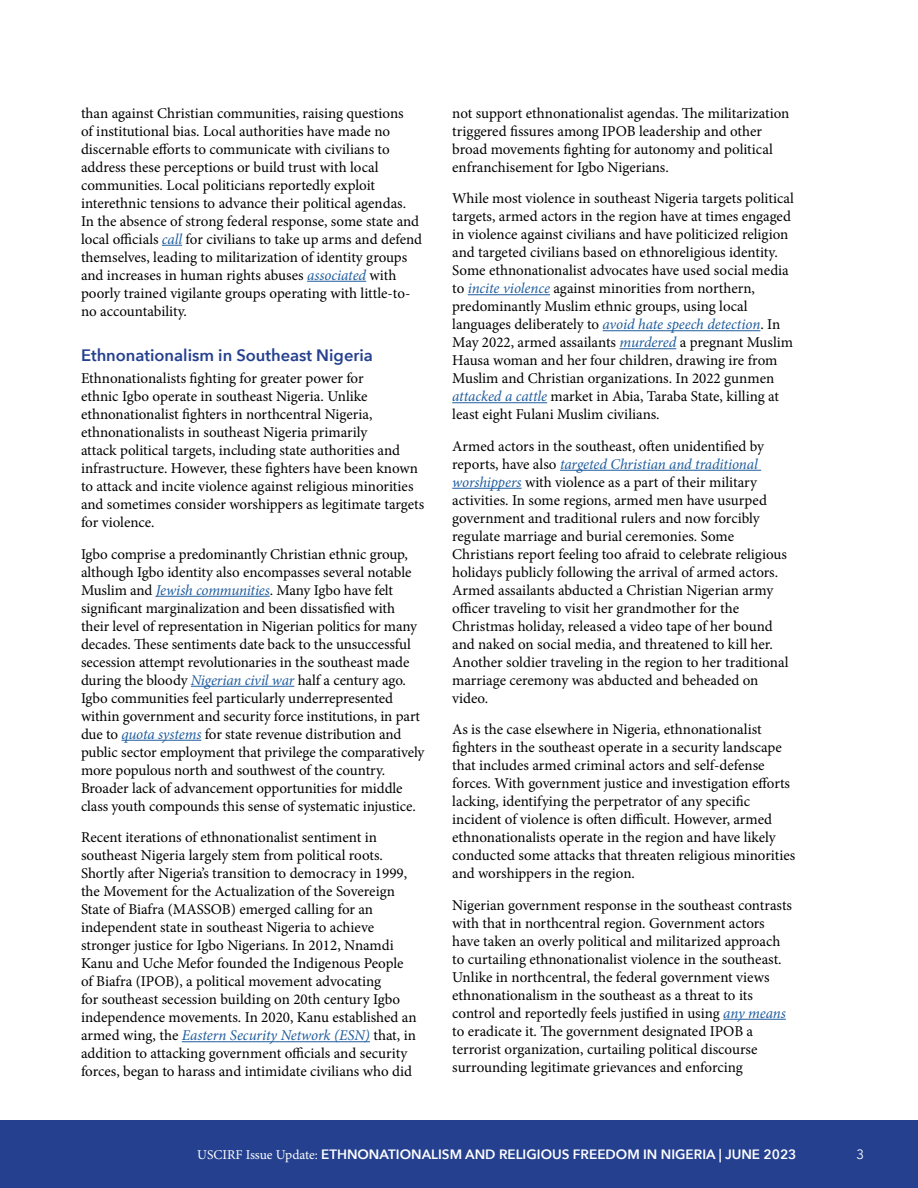
<style>
.page{position:relative;width:918px;height:1188px;background:#fff}
.page>*{position:absolute;margin:0;border:0;box-sizing:border-box;transform-origin:0 0}
.Subhead__v2{font:600 16.5px "Avenir Next";color:#24408f}
.Body_no_indent__v2{font:15px/18px "Minion Pro";letter-spacing:-.005em;color:#000}
.t1{font:600 13.5px "Avenir Next";color:#fff}
.t2{font:13.5px "Avenir";color:#fff}
.s1{font-style:italic;color:#205d9e}
.s2{font-family:"Minion Pro";font-weight:400}
</style>
<div class="page">
<div style="left:0;top:1120px;width:918px;height:68px;background:#24408f"></div>
<svg style="left:162px;top:245px;width:20px;height:1px"></svg>
<hr style="left:307px;top:281px;width:59px;height:1px;background:#205d9e">
<hr style="left:156px;top:596px;width:114px;height:1px;background:#205d9e">
<hr style="left:191px;top:686px;width:103px;height:1px;background:#205d9e">
<hr style="left:121px;top:740px;width:80px;height:1px;background:#205d9e">
<hr style="left:182px;top:1041px;width:188px;height:1px;background:#205d9e">
<hr style="left:468px;top:294px;width:82px;height:1px;background:#205d9e">
<hr style="left:603px;top:330px;width:157px;height:1px;background:#205d9e">
<hr style="left:619px;top:348px;width:57px;height:1px;background:#205d9e">
<hr style="left:452px;top:402px;width:95px;height:1px;background:#205d9e">
<hr style="left:560px;top:470px;width:201px;height:1px;background:#205d9e">
<hr style="left:452px;top:488px;width:70px;height:1px;background:#205d9e">
<hr style="left:723px;top:1019px;width:63px;height:1px;background:#205d9e">
<p class="Body_no_indent__v2" style="left:81px;top:104px;width:343px">than against Christian communities, raising questions<br>of institutional bias. Local authorities have made no discernable efforts to communicate with civilians to address these perceptions or build trust with local communities. Local politicians reportedly exploit interethnic tensions to advance their political agendas.<br>In the absence of strong federal response, some state and local officials <span class="s1">call</span> for civilians to take up arms and defend themselves, leading to militarization of identity groups and increases in human rights abuses <span class="s1">associated</span> with poorly trained vigilante groups operating with little-to&shy;no accountability.</p>
<p class="Subhead__v2" style="left:81px;top:341px;width:293px">Ethnonationalism in Southeast Nigeria</p>
<p class="Body_no_indent__v2" style="left:81px;top:370px;width:345px">Ethnonationalists fighting for greater power for<br>ethnic Igbo operate in southeast Nigeria. Unlike ethnonationalist fighters in northcentral Nigeria, ethnonationalists in southeast Nigeria primarily<br>attack political targets, including state authorities and infrastructure. However, these fighters have been known to attack and incite violence against religious minorities and sometimes consider worshippers as legitimate targets for violence.</p>
<p class="Body_no_indent__v2" style="left:81px;top:545px;width:345px">Igbo comprise a predominantly Christian ethnic group, although Igbo identity also encompasses several notable Muslim and <span class="s1">Jewish communities</span>. Many Igbo have felt significant marginalization and been dissatisfied with their level of representation in Nigerian politics for many decades. These sentiments date back to the unsuccessful secession attempt revolutionaries in the southeast made during the bloody <span class="s1">Nigerian civil war</span> half a century ago.<br>Igbo communities feel particularly underrepresented within government and security force institutions, in part due to <span class="s1">quota systems</span> for state revenue distribution and public sector employment that privilege the comparatively more populous north and southwest of the country.<br>Broader lack of advancement opportunities for middle class youth compounds this sense of systematic injustice.</p>
<p class="Body_no_indent__v2" style="left:81px;top:829px;width:337px">Recent iterations of ethnonationalist sentiment in southeast Nigeria largely stem from political roots.<br>Shortly after Nigeria’s transition to democracy in 1999, the Movement for the Actualization of the Sovereign State of Biafra (MASSOB) emerged calling for an independent state in southeast Nigeria to achieve stronger justice for Igbo Nigerians. In 2012, Nnamdi Kanu and Uche Mefor founded the Indigenous People of Biafra (IPOB), a political movement advocating<br>for southeast secession building on 20th century Igbo independence movements. In 2020, Kanu established an armed wing, the <span class="s1">Eastern Security Network (ESN)</span> that, in addition to attacking government officials and security forces, began to harass and intimidate civilians who did</p>
<p class="Body_no_indent__v2" style="left:452px;top:104px;width:339px">not support ethnonationalist agendas. The militarization triggered fissures among IPOB leadership and other broad movements fighting for autonomy and political enfranchisement for Igbo Nigerians.</p>
<p class="Body_no_indent__v2" style="left:452px;top:190px;width:343px">While most violence in southeast Nigeria targets political targets, armed actors in the region have at times engaged in violence against civilians and have politicized religion and targeted civilians based on ethnoreligious identity.<br>Some ethnonationalist advocates have used social media to <span class="s1">incite violence</span> against minorities from northern, predominantly Muslim ethnic groups, using local languages deliberately to <span class="s1">avoid hate speech detection</span>. In May 2022, armed assailants <span class="s1">murdered</span> a pregnant Muslim Hausa woman and her four children, drawing ire from Muslim and Christian organizations. In 2022 gunmen <span class="s1">attacked a cattle</span> market in Abia, Taraba State, killing at least eight Fulani Muslim civilians.</p>
<p class="Body_no_indent__v2" style="left:452px;top:437px;width:338px">Armed actors in the southeast, often unidentified by reports, have also <span class="s1">targeted Christian and traditional worshippers</span> with violence as a part of their military activities. In some regions, armed men have usurped government and traditional rulers and now forcibly regulate marriage and burial ceremonies. Some Christians report feeling too afraid to celebrate religious holidays publicly following the arrival of armed actors.<br>Armed assailants abducted a Christian Nigerian army officer traveling to visit her grandmother for the Christmas holiday, released a video tape of her bound and naked on social media, and threatened to kill her.<br>Another soldier traveling in the region to her traditional marriage ceremony was abducted and beheaded on video.</p>
<p class="Body_no_indent__v2" style="left:452px;top:721px;width:345px">As is the case elsewhere in Nigeria, ethnonationalist fighters in the southeast operate in a security landscape that includes armed criminal actors and self-defense forces. With government justice and investigation efforts lacking, identifying the perpetrator of any specific incident of violence is often difficult. However, armed ethnonationalists operate in the region and have likely conducted some attacks that threaten religious minorities and worshippers in the region.</p>
<p class="Body_no_indent__v2" style="left:452px;top:896px;width:341px">Nigerian government response in the southeast contrasts with that in northcentral region. Government actors have taken an overly political and militarized approach to curtailing ethnonationalist violence in the southeast.<br>Unlike in northcentral, the federal government views ethnonationalism in the southeast as a threat to its control and reportedly feels justified in using <span class="s1">any means </span>to eradicate it. The government designated IPOB a terrorist organization, curtailing political discourse surrounding legitimate grievances and enforcing</p>
<p class="t1" style="left:197px;top:1143px;width:545px"><span class="s2">USCIRF Issue Update:</span> ETHNONATIONALISM AND RELIGIOUS FREEDOM IN NIGERIA | June</p>
<p class="t1" style="left:764px;top:1143px;width:34px">2023</p>
<p class="t2" style="left:856px;top:1147px;width:9px">3</p>
</div>
